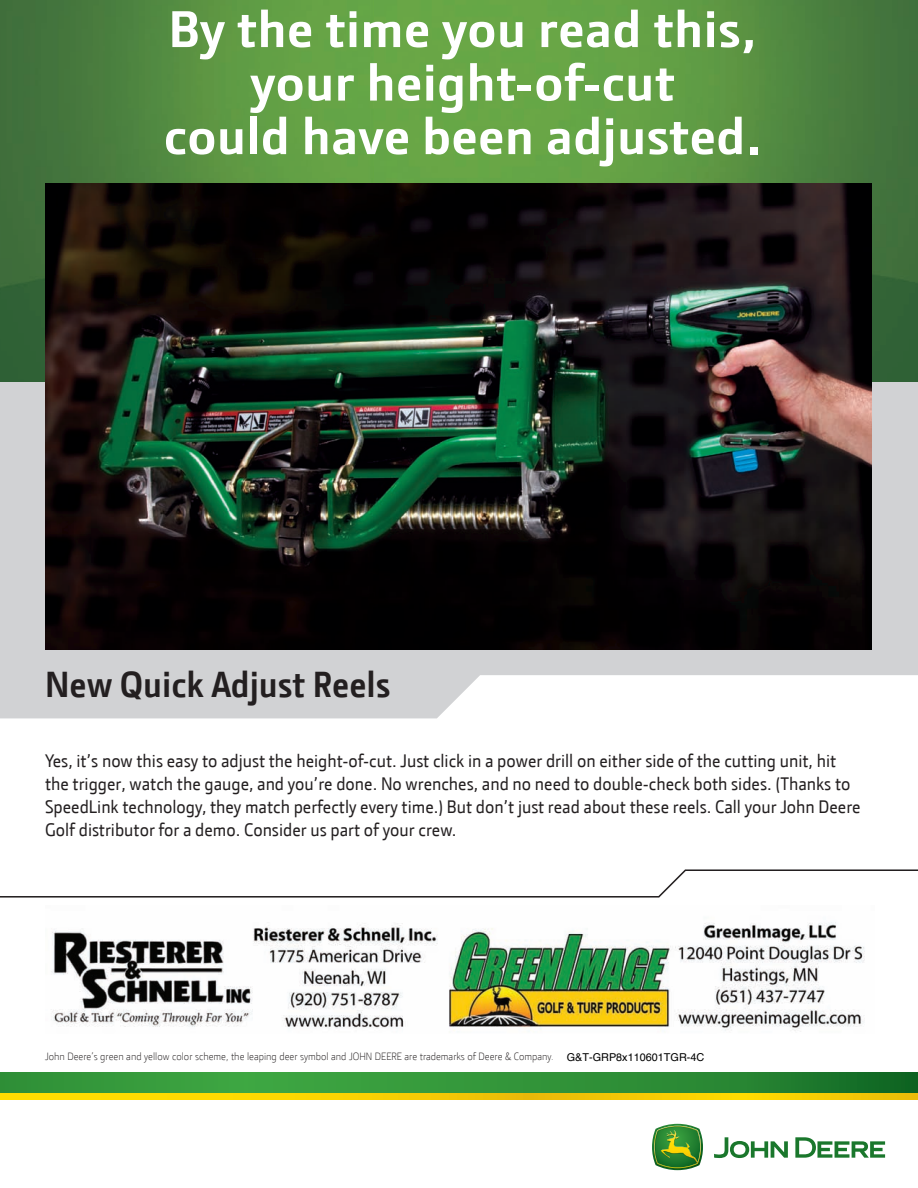
<style>
.page{position:relative;width:918px;height:1188px;background:#fff}
.page>*{position:absolute;margin:0;border:0;box-sizing:border-box;transform-origin:0 0}
.t1{font:700 52.05px/53.6px "JD Sans";color:#fff;text-align:center;scale:1.1 1}
.t2{font:700 36.75px "JD Sans";color:#231f20}
.t3{font:18.3px/23px "JD Sans";color:#231f20}
.t4{font:300 10.65px "JD Sans";color:#231f20}
.s1{font-family:"Helvetica";font-weight:400;font-size:10.8px;color:#000}
</style>
<div class="page">
<svg style="left:0;top:381px;width:918px;height:337px;fill:#d1d2d4"></svg>
<img style="left:0;top:0;width:918px;height:381px">
<svg style="left:0;top:1093px;width:918px;height:7px;background:#f7d003"></svg>
<svg style="left:0;top:1072px;width:918px;height:21px;background:#2f9037"></svg>
<svg style="left:795px;top:1137px;width:90px;height:21px"></svg>
<svg style="left:714px;top:1137px;width:74px;height:21px"></svg>
<svg style="left:652px;top:1124px;width:51px;height:46px;background:#5d9a46"></svg>
<img style="left:51px;top:922px;width:814px;height:110px">
<img style="left:45px;top:183px;width:826px;height:467px">
<svg style="left:0;top:869px;width:918px;height:29px"></svg>
<p class="t1" style="left:164px;top:3px;width:545px">By the time you read this, your height-of-cut<br>could have been adjusted.</p>
<p class="t2" style="left:45px;top:664px;width:347px">New Quick Adjust Reels</p>
<p class="t3" style="left:45px;top:749px;width:817px">Yes, it’s now this easy to adjust the height-of-cut. Just click in a power drill on either side of the cutting unit, hit the trigger, watch the gauge, and you’re done. No wrenches, and no need to double-check both sides. (Thanks to SpeedLink technology, they match perfectly every time.) But don’t just read about these reels. Call your John Deere Golf distributor for a demo. Consider us part of your crew.</p>
<p class="t4" style="left:45px;top:1050px;width:661px">John Deere’s green and yellow color scheme, the leaping deer symbol and JOHN DEERE are trademarks of Deere &amp; Company. <span class="s1">G&amp;T-GRP8x110601TGR-4C</span></p>
</div>
